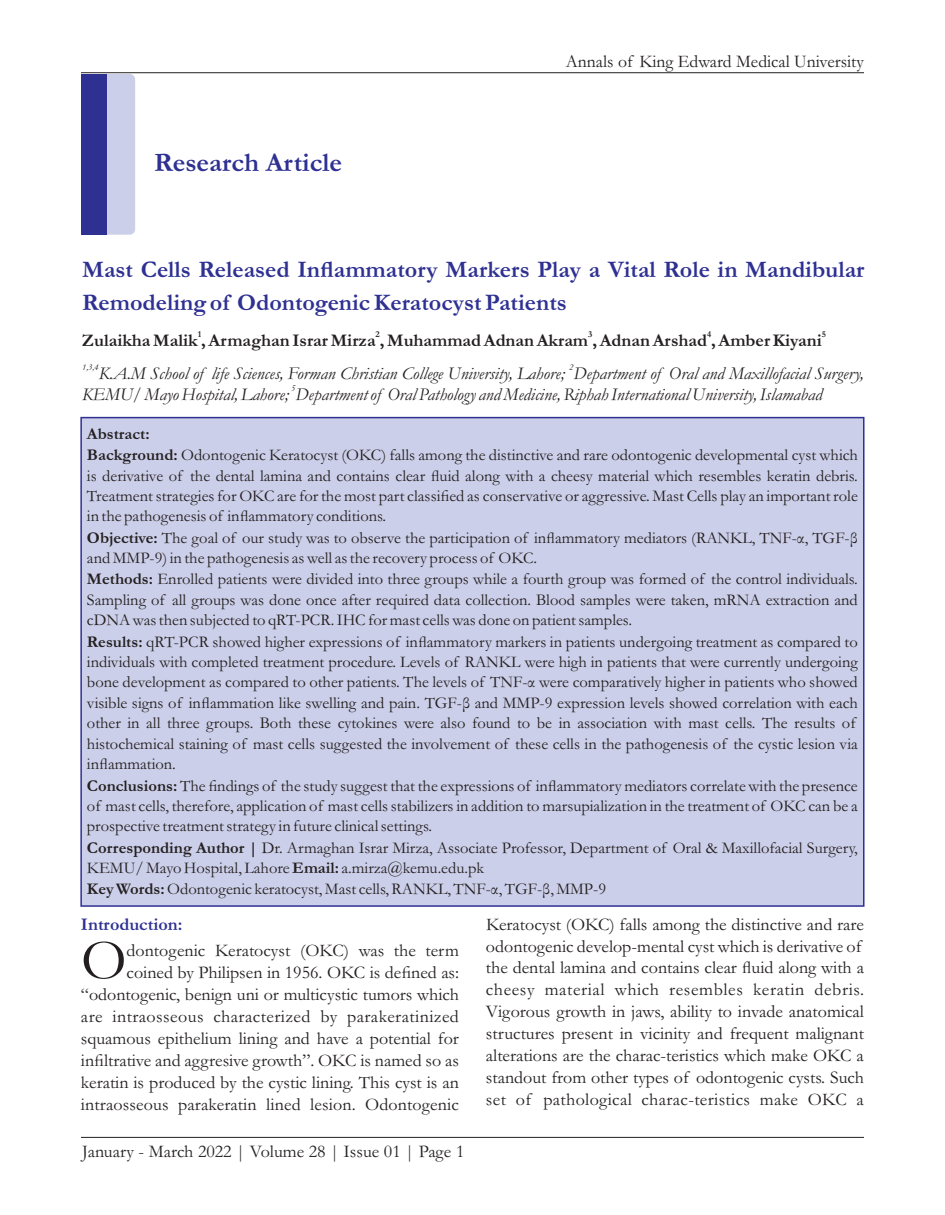
<style>
.page{position:relative;width:945px;height:1215px;background:#fff}
.page>*{position:absolute;margin:0;border:0;box-sizing:border-box;transform-origin:0 0}
.t1{font:58.35px "Garamond";color:#231f20}
.t2{font:700 27px "Garamond";color:#2e3092}
.t3{font:700 24px/32.8px "Garamond";color:#2e3092}
.t4{font:18px/21.9px "Garamond";color:#231f20;text-align:right}
.t5{font:italic 18px "Garamond";color:#231f20}
.t6{font:700 18px "Garamond";color:#231f20}
.t7{font:700 18px "Garamond";color:#2e3092}
.t8{font:16.5px/20.7px "Garamond";color:#231f20}
.t9{font:italic 9px "Garamond";color:#231f20}
.t10{font:700 9px "Garamond";color:#231f20}
.s1{font-weight:700}
</style>
<div class="page">
<div style="left:81px;top:74px;width:26px;height:161px;background:#2e3092"></div>
<div style="left:107px;top:74px;width:28px;height:161px;background:#cccfe9"></div>
<hr style="left:81px;top:72px;width:783px;height:1px;background:#231f20">
<hr style="left:81px;top:1137px;width:783px;height:1px;background:#231f20">
<div style="left:80px;top:416px;width:785px;height:491px;background:#cccfe9"></div>
<h2 class="t2" style="left:154px;top:153px;width:189px">Research Article</h2>
<p class="t4" style="left:566px;top:52px;width:299px">Annals of King Edward Medical University</p>
<h3 class="t3" style="left:82px;top:256px;width:784px">Mast Cells Released Inflammatory Markers Play a Vital Role in Mandibular<br>Remodeling of Odontogenic Keratocyst Patients</h3>
<p class="t10" style="left:198px;top:331px;width:5px">1</p>
<p class="t10" style="left:376px;top:331px;width:6px">2</p>
<p class="t10" style="left:588px;top:331px;width:6px">3</p>
<p class="t10" style="left:707px;top:331px;width:6px">4</p>
<p class="t10" style="left:822px;top:331px;width:6px">5</p>
<p class="t6" style="left:82px;top:334px;width:741px">Zulaikha Malik , Armaghan Israr Mirza , Muhammad Adnan Akram , Adnan Arshad , Amber Kiyani</p>
<p class="t9" style="left:82px;top:365px;width:18px">1,3,4</p>
<p class="t9" style="left:569px;top:365px;width:6px">2</p>
<p class="t5" style="left:99px;top:368px;width:767px">K.A.M School of life Sciences, Forman Christian College University, Lahore; Department of Oral and Maxillofacial Surgery,</p>
<p class="t9" style="left:291px;top:385px;width:6px">5</p>
<p class="t5" style="left:82px;top:388px;width:742px">KEMU/ Mayo Hospital, Lahore; Department of Oral Pathology and Medicine, Riphah International University, Islamabad</p>
<p class="t8" style="left:87px;top:425px;width:773px"><span class="s1">Abstract:<br>Background:</span> Odontogenic Keratocyst (OKC) falls among the distinctive and rare odontogenic developmental cyst which is derivative of the dental lamina and contains clear fluid along with a cheesy material which resembles keratin debris.<br>Treatment strategies for OKC are for the most part classified as conservative or aggressive. Mast Cells play an important role in the pathogenesis of inflammatory conditions.<br><span class="s1">Objective:</span> The goal of our study was to observe the participation of inflammatory mediators (RANKL, TNF-α, TGF-β and MMP-9) in the pathogenesis as well as the recovery process of OKC.<br><span class="s1">Methods:</span> Enrolled patients were divided into three groups while a fourth group was formed of the control individuals.<br>Sampling of all groups was done once after required data collection. Blood samples were taken, mRNA extraction and cDNA was then subjected to qRT-PCR. IHC for mast cells was done on patient samples.<br><span class="s1">Results:</span> qRT-PCR showed higher expressions of inflammatory markers in patients undergoing treatment as compared to individuals with completed treatment procedure. Levels of RANKL were high in patients that were currently undergoing bone development as compared to other patients. The levels of TNF-α were comparatively higher in patients who showed visible signs of inflammation like swelling and pain. TGF-β and MMP-9 expression levels showed correlation with each other in all three groups. Both these cytokines were also found to be in association with mast cells. The results of histochemical staining of mast cells suggested the involvement of these cells in the pathogenesis of the cystic lesion via inflammation.<br><span class="s1">Conclusions:</span> The findings of the study suggest that the expressions of inflammatory mediators correlate with the presence of mast cells, therefore, application of mast cells stabilizers in addition to marsupialization in the treatment of OKC can be a prospective treatment strategy in future clinical settings.<br><span class="s1">Corresponding Author |</span> Dr. Armaghan Israr Mirza, Associate Professor, Department of Oral &amp; Maxillofacial Surgery, KEMU/ Mayo Hospital, Lahore <span class="s1">Email:</span> a.mirza@kemu.edu.pk<br><span class="s1">Key Words:</span> Odontogenic keratocyst, Mast cells, RANKL, TNF-α, TGF-β, MMP-9</p>
<p class="t7" style="left:81px;top:918px;width:103px">Introduction:</p>
<p class="t4" style="left:486px;top:915px;width:380px;text-align:left">Keratocyst (OKC) falls among the distinctive and rare odontogenic develop-mental cyst which is derivative of the dental lamina and contains clear fluid along with a cheesy material which resembles keratin debris.<br>Vigorous growth in jaws, ability to invade anatomical structures present in vicinity and frequent malignant alterations are the charac-teristics which make OKC a standout from other types of odontogenic cysts. Such set of pathological charac-teristics make OKC a</p>
<h1 class="t1" style="left:81px;top:940px;width:47px">O</h1>
<p class="t4" style="left:81px;top:942px;width:380px">dontogenic Keratocyst (OKC) was the term coined by Philipsen in 1956. OKC is defined as: “odontogenic, benign uni or multicystic tumors which are intraosseous characterized by parakeratinized squamous epithelium lining and have a potential for infiltrative and aggresive growth”. OKC is named so as keratin is produced by the cystic lining. This cyst is an intraosseous parakeratin lined lesion. Odontogenic</p>
<p class="t4" style="left:82px;top:1142px;width:384px">January - March 2022 | Volume 28 | Issue 01 | Page 1</p>
</div>
